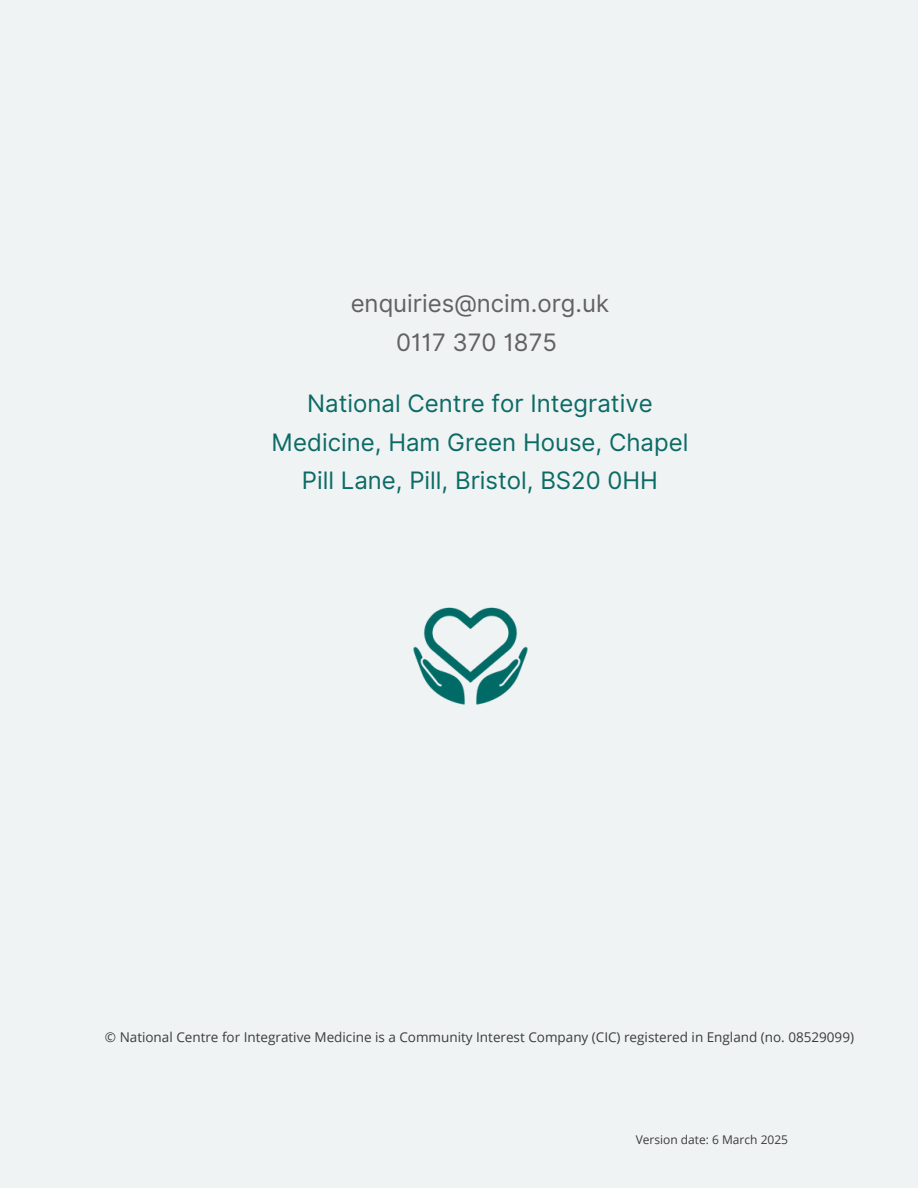
<style>
.page{position:relative;width:918px;height:1188px;background:#eff3f4}
.page>*{position:absolute;margin:0;border:0;box-sizing:border-box;transform-origin:0 0}
.t1{font:24px/38.2px "Inter";color:#0c6a65;text-align:center}
.t2{font:24px/38.2px "Inter";color:#626161;text-align:center}
.t3{font:13.5px "Open Sans";color:#3c3c3b}
.t4{font:12px "Open Sans";color:#3c3c3b}
</style>
<div class="page">
<img style="left:413px;top:607px;width:115px;height:98px">
<h1 class="t2" style="left:351px;top:284px;width:260px">enquiries@ncim.org.uk<br>0117 370 1875</h1>
<h1 class="t1" style="left:271px;top:385px;width:419px">National Centre for Integrative<br>Medicine, Ham Green House, Chapel<br>Pill Lane, Pill, Bristol, BS20 0HH</h1>
<p class="t3" style="left:105px;top:1028px;width:751px">© National Centre for Integrative Medicine is a Community Interest Company (CIC) registered in England (no. 08529099)</p>
<h2 class="t4" style="left:636px;top:1131px;width:154px">Version date: 6 March 2025</h2>
</div>
